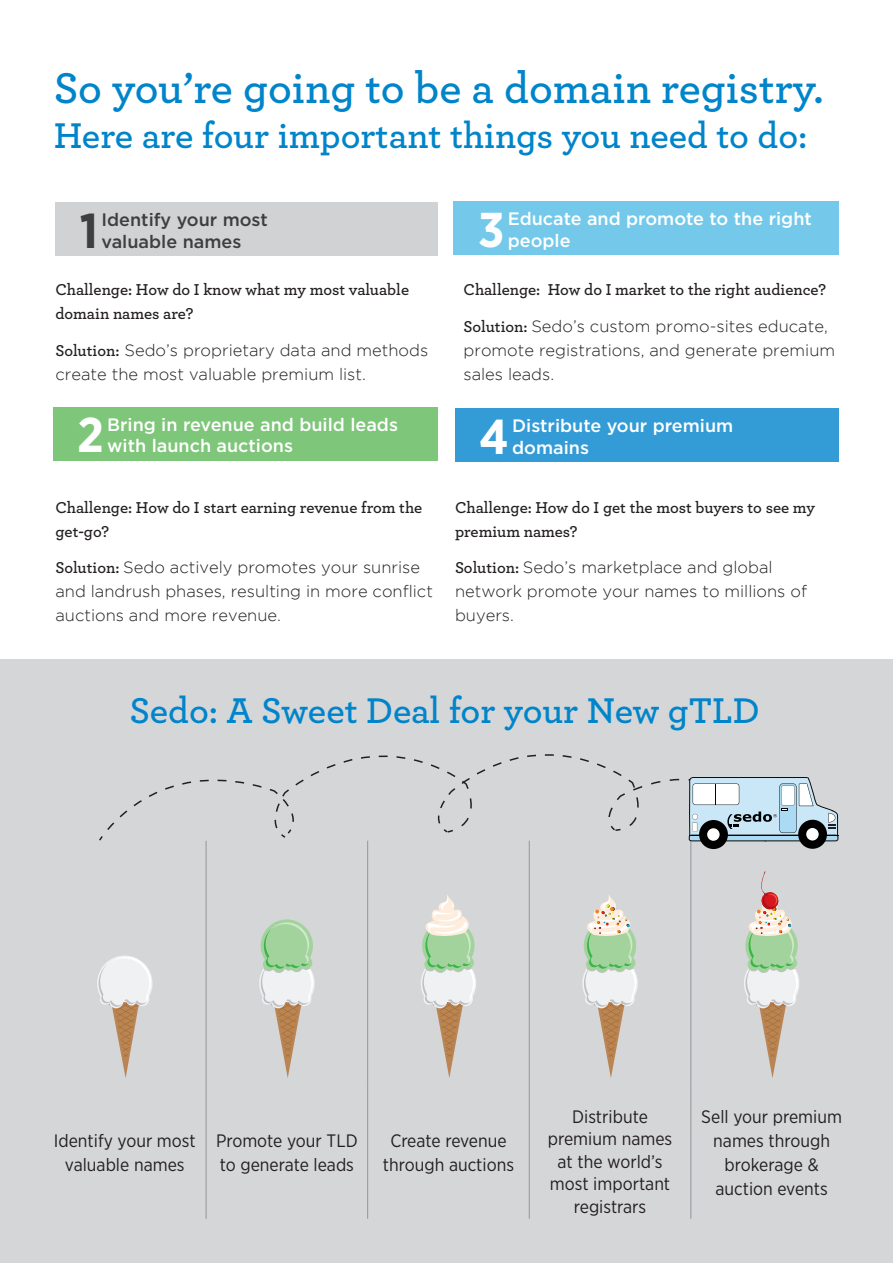
<style>
.page{position:relative;width:893px;height:1263px;background:#fff}
.page>*{position:absolute;margin:0;border:0;box-sizing:border-box;transform-origin:0 0}
.t1{font:700 48.9px "Gotham Narrow";color:#fff}
.t2{font:700 48.9px "Gotham Narrow";color:#3e3e3f}
.t3{font:600 45px "Archer";color:#0084ca}
.t4{font:600 37.5px "Archer";color:#0084ca}
.t5{font:18px/24px "Gotham Narrow";color:#231f20;text-align:center}
.t6{font:500 18px/21.6px "Gotham HTF";color:#fff}
.t7{font:500 18px "Gotham HTF";color:#3e3e3f}
.t8{font:300 16.5px/24px "Gotham";color:#231f20}
.t9{font:600 16.5px/24px "Archer";color:#231f20}
.s1{font-family:"Archer";font-weight:600}
</style>
<div class="page">
<div style="left:0;top:660px;width:893px;height:603px;background:#d5d6d8"></div>
<hr style="left:206px;top:841px;width:1px;height:243px;background:#939598">
<hr style="left:367px;top:841px;width:1px;height:243px;background:#939598">
<hr style="left:529px;top:841px;width:1px;height:243px;background:#939598">
<hr style="left:691px;top:841px;width:1px;height:243px;background:#939598">
<hr style="left:206px;top:1084px;width:1px;height:135px;background:#939598">
<hr style="left:367px;top:1084px;width:1px;height:135px;background:#939598">
<hr style="left:529px;top:1084px;width:1px;height:135px;background:#939598">
<hr style="left:691px;top:1084px;width:1px;height:135px;background:#939598">
<svg style="left:97px;top:955px;width:56px;height:123px"></svg>
<svg style="left:259px;top:919px;width:56px;height:159px"></svg>
<svg style="left:421px;top:895px;width:55px;height:183px"></svg>
<svg style="left:582px;top:895px;width:56px;height:183px"></svg>
<svg style="left:744px;top:871px;width:55px;height:207px"></svg>
<div style="left:454px;top:201px;width:385px;height:54px;background:#74c9ea"></div>
<div style="left:54px;top:407px;width:384px;height:54px;background:#7ec679"></div>
<div style="left:55px;top:202px;width:383px;height:54px;background:#d1d2d4"></div>
<div style="left:455px;top:408px;width:384px;height:54px;background:#339cd7"></div>
<svg style="left:798px;top:820px;width:29px;height:29px"></svg>
<div style="left:699px;top:820px;width:29px;height:29px;background:#000;border-radius:50%"></div>
<hr style="left:892px;top:0;width:1px;height:1263px;background:#edf4fa">
<svg style="left:99px;top:754px;width:739px;height:89px"></svg>
<p class="t3" style="left:54px;top:54px;width:771px">So you’re going to be a domain registry.</p>
<p class="t4" style="left:54px;top:107px;width:755px">Here are four important things you need to do:</p>
<p class="t2" style="left:80px;top:199px;width:20px">1</p>
<p class="t7" style="left:101px;top:210px;width:168px">Identify your most</p>
<p class="t7" style="left:101px;top:231px;width:141px">valuable names</p>
<p class="t1" style="left:478px;top:198px;width:28px">3</p>
<p class="t6" style="left:508px;top:207px;width:306px">Educate and promote to the right people</p>
<p class="t9" style="left:55px;top:277px;width:355px">Challenge: How do I know what my most valuable domain names are?</p>
<p class="t8" style="left:55px;top:338px;width:374px"><span class="s1">Solution:</span> Sedo’s proprietary data and methods create the most valuable premium list.</p>
<p class="t9" style="left:463px;top:277px;width:364px">Challenge: How do I market to the right audience?</p>
<p class="t8" style="left:463px;top:314px;width:373px"><span class="s1">Solution:</span> Sedo’s custom promo-sites educate, promote registrations, and generate premium sales leads.</p>
<p class="t1" style="left:77px;top:404px;width:28px">2</p>
<p class="t6" style="left:107px;top:413px;width:292px">Bring in revenue and build leads with launch auctions</p>
<p class="t1" style="left:479px;top:405px;width:31px">4</p>
<p class="t6" style="left:512px;top:414px;width:223px">Distribute your premium</p>
<p class="t6" style="left:512px;top:436px;width:78px">domains</p>
<p class="t9" style="left:55px;top:494px;width:368px">Challenge: How do I start earning revenue from the get-go?</p>
<p class="t8" style="left:55px;top:555px;width:379px"><span class="s1">Solution:</span> Sedo actively promotes your sunrise and landrush phases, resulting in more conflict auctions and more revenue.</p>
<p class="t9" style="left:455px;top:494px;width:362px">Challenge: How do I get the most buyers to see my premium names?</p>
<p class="t8" style="left:455px;top:555px;width:353px"><span class="s1">Solution:</span> Sedo’s marketplace and global network promote your names to millions of buyers.</p>
<p class="t4" style="left:129px;top:682px;width:632px">Sedo: A Sweet Deal for your New gTLD</p>
<p class="t5" style="left:54px;top:1128px;width:143px">Identify your most valuable names</p>
<p class="t5" style="left:216px;top:1128px;width:143px;text-align:left">Promote your TLD to generate leads</p>
<p class="t5" style="left:383px;top:1128px;width:133px">Create revenue through auctions</p>
<p class="t5" style="left:548px;top:1105px;width:126px;line-height:22.5px">Distribute premium names at the world’s most important registrars</p>
<p class="t5" style="left:701px;top:1104px;width:142px">Sell your premium names through brokerage &amp; auction events</p>
</div>
